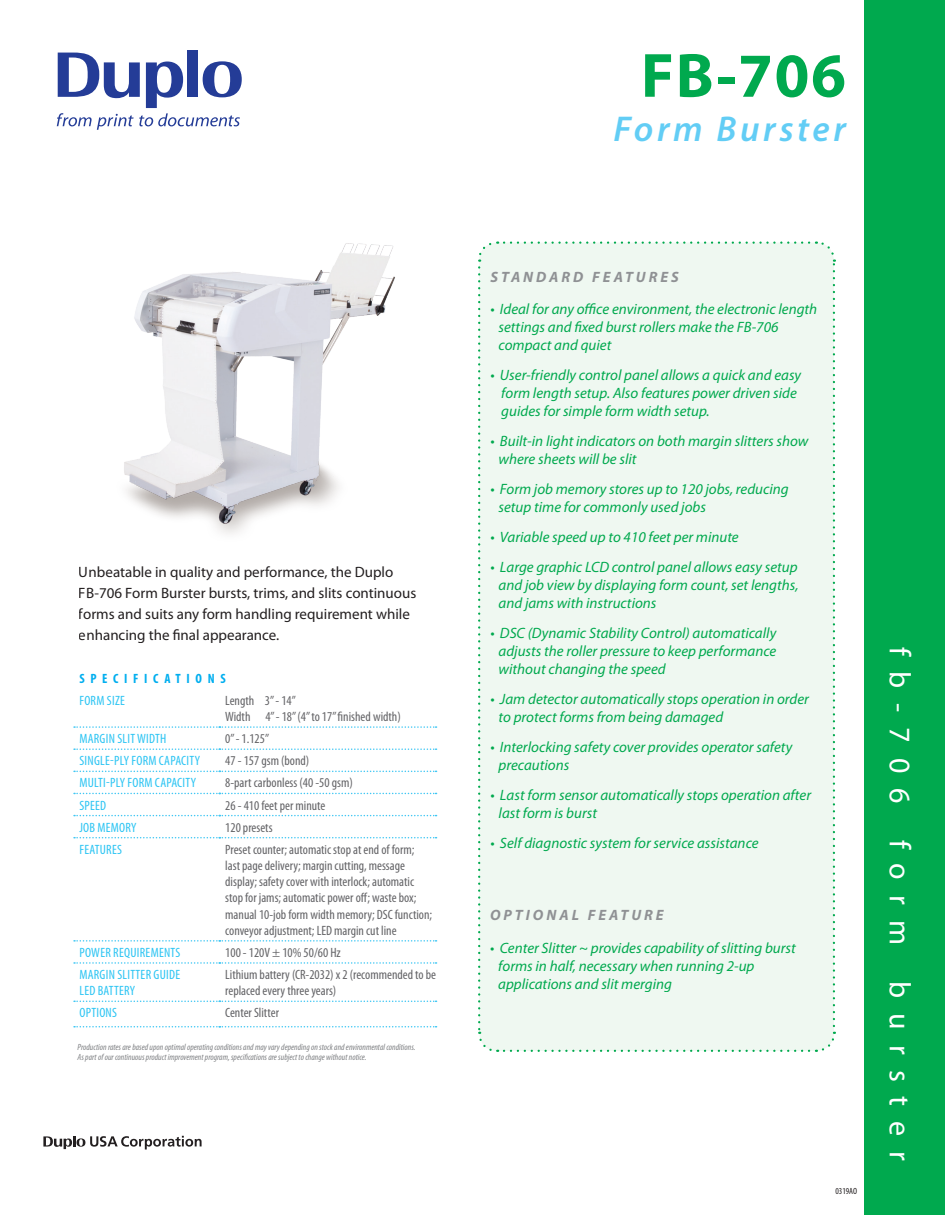
<style>
.page{position:relative;width:945px;height:1215px;background:#fff}
.page>*{position:absolute;margin:0;border:0;box-sizing:border-box;transform-origin:0 0}
.t1{font:700 63px "Myriad Pro";color:#00a94e}
.t2{font:italic 600 36px "Myriad Pro";letter-spacing:.1em;color:#62cdf5}
.t3{font:30px "Myriad Pro";letter-spacing:.5em;color:#fff}
.t4{font:italic 15px/18px "Myriad Pro";color:#00a94e}
.t5{font:15px/21px "Myriad Pro";color:#231f20}
.t6{font:italic 700 15px "Myriad Pro";letter-spacing:.2em;color:#8f9194}
.t7{font:condensed 13.5px/16.2px "Myriad Pro";color:#636366}
.t8{font:condensed 13.5px/16.2px "Myriad Pro";letter-spacing:.02em;color:#2bc4f3}
.t9{font:700 condensed 13.5px "Myriad Pro";letter-spacing:.42em;color:#00aeef}
.t10{font:italic condensed 9px/10.8px "Myriad Pro";color:#808285}
.t11{font:condensed 9px "Myriad Pro";color:#231f20}
</style>
<div class="page">
<img style="left:124px;top:243px;width:271px;height:291px">
<div style="left:864px;top:0;width:81px;height:1215px;background:#00a94e"></div>
<svg style="left:74px;top:726px;width:363px;height:2px"></svg>
<svg style="left:74px;top:748px;width:363px;height:2px"></svg>
<svg style="left:74px;top:771px;width:363px;height:1px"></svg>
<svg style="left:74px;top:793px;width:363px;height:1px"></svg>
<svg style="left:74px;top:815px;width:363px;height:1px"></svg>
<svg style="left:74px;top:837px;width:363px;height:1px"></svg>
<svg style="left:74px;top:940px;width:363px;height:2px"></svg>
<svg style="left:74px;top:962px;width:363px;height:2px"></svg>
<svg style="left:74px;top:1001px;width:363px;height:1px"></svg>
<svg style="left:74px;top:1026px;width:363px;height:2px"></svg>
<div style="left:478px;top:241px;width:358px;height:811px;background:#eff8f1"></div>
<div style="left:187px;top:51px;width:11px;height:46px;background:#243c97"></div>
<svg style="left:57px;top:53px;width:185px;height:77px"></svg>
<svg style="left:43px;top:1136px;width:159px;height:14px"></svg>
<p class="t5" style="left:79px;top:561px;width:339px">Unbeatable in quality and performance, the Duplo FB-706 Form Burster bursts, trims, and slits continuous forms and suits any form handling requirement while enhancing the final appearance.</p>
<p class="t9" style="left:79px;top:670px;width:148px">SPECIFICATIONS</p>
<p class="t8" style="left:79px;top:692px;width:47px">FORM SIZE</p>
<p class="t7" style="left:225px;top:692px;width:177px">Length 3” - 14”<br>Width 4” - 18” (4” to 17” finished width)</p>
<p class="t8" style="left:79px;top:730px;width:88px">MARGIN SLIT WIDTH</p>
<p class="t7" style="left:225px;top:730px;width:45px">0” - 1.125”</p>
<p class="t8" style="left:79px;top:753px;width:122px">SINGLE-PLY FORM CAPACITY</p>
<p class="t7" style="left:225px;top:753px;width:86px">47 - 157 gsm (bond)</p>
<p class="t8" style="left:79px;top:775px;width:118px">MULTI-PLY FORM CAPACITY</p>
<p class="t7" style="left:225px;top:775px;width:129px">8-part carbonless (40 -50 gsm)</p>
<p class="t8" style="left:79px;top:797px;width:28px">SPEED</p>
<p class="t7" style="left:225px;top:797px;width:102px">26 - 410 feet per minute</p>
<p class="t8" style="left:79px;top:819px;width:59px">JOB MEMORY</p>
<p class="t7" style="left:225px;top:819px;width:49px">120 presets</p>
<p class="t8" style="left:79px;top:841px;width:44px">FEATURES</p>
<p class="t7" style="left:225px;top:841px;width:208px">Preset counter; automatic stop at end of form; last page delivery; margin cutting, message display; safety cover with interlock; automatic stop for jams; automatic power off; waste box; manual 10-job form width memory; DSC function; conveyor adjustment; LED margin cut line</p>
<p class="t8" style="left:79px;top:944px;width:102px">POWER REQUIREMENTS</p>
<p class="t7" style="left:225px;top:944px;width:117px">100 - 120V ± 10% 50/60 Hz</p>
<p class="t8" style="left:79px;top:966px;width:102px">MARGIN SLITTER GUIDE<br>LED BATTERY</p>
<p class="t7" style="left:225px;top:966px;width:212px">Lithium battery (CR-2032) x 2 (recommended to be replaced every three years)</p>
<p class="t8" style="left:79px;top:1005px;width:39px">OPTIONS</p>
<p class="t7" style="left:225px;top:1005px;width:55px">Center Slitter</p>
<p class="t10" style="left:78px;top:1041px;width:340px">Production rates are based upon optimal operating conditions and may vary depending on stock and environmental conditions.<br>As part of our continuous product improvement program, specifications are subject to change without notice.</p>
<h1 class="t1" style="left:641px;top:34px;width:207px">FB-706</h1>
<h2 class="t2" style="left:614px;top:106px;width:234px">Form Burster</h2>
<p class="t6" style="left:490px;top:267px;width:190px">STANDARD FEATURES</p>
<p class="t4" style="left:499px;top:300px;width:320px;text-indent:-8px">• Ideal for any office environment, the electronic length settings and fixed burst rollers make the FB-706 compact and quiet</p>
<p class="t4" style="left:501px;top:366px;width:301px;text-indent:-11px">• User-friendly control panel allows a quick and easy form length setup. Also features power driven side guides for simple form width setup.</p>
<p class="t4" style="left:499px;top:432px;width:311px;text-indent:-8px">• Built-in light indicators on both margin slitters show where sheets will be slit</p>
<p class="t4" style="left:499px;top:480px;width:292px;text-indent:-8px">• Form job memory stores up to 120 jobs, reducing setup time for commonly used jobs</p>
<p class="t4" style="left:490px;top:528px;width:250px">• Variable speed up to 410 feet per minute</p>
<p class="t4" style="left:499px;top:558px;width:301px;text-align:justify;text-indent:-8px">• Large graphic LCD control panel allows easy setup and job view by displaying form count, set lengths, and jams with instructions</p>
<p class="t4" style="left:499px;top:624px;width:279px;text-align:justify;text-indent:-8px">• DSC (Dynamic Stability Control) automatically adjusts the roller pressure to keep performance without changing the speed</p>
<p class="t4" style="left:499px;top:690px;width:312px;text-indent:-8px">• Jam detector automatically stops operation in order to protect forms from being damaged</p>
<p class="t4" style="left:499px;top:738px;width:295px;text-indent:-8px">• Interlocking safety cover provides operator safety precautions</p>
<p class="t4" style="left:499px;top:786px;width:314px;text-indent:-8px">• Last form sensor automatically stops operation after last form is burst</p>
<p class="t4" style="left:490px;top:834px;width:270px">• Self diagnostic system for service assistance</p>
<p class="t6" style="left:490px;top:905px;width:175px">OPTIONAL FEATURE</p>
<p class="t4" style="left:498px;top:938px;width:299px;text-indent:-8px">• Center Slitter ~ provides capability of slitting burst forms in half, necessary when running 2-up applications and slit merging</p>
<p class="t11" style="left:835px;top:1185px;width:23px">0319AO</p>
<h3 class="t3" style="left:918px;top:647px;width:516px;rotate:90deg">fb-706 form burster</h3>
</div>
